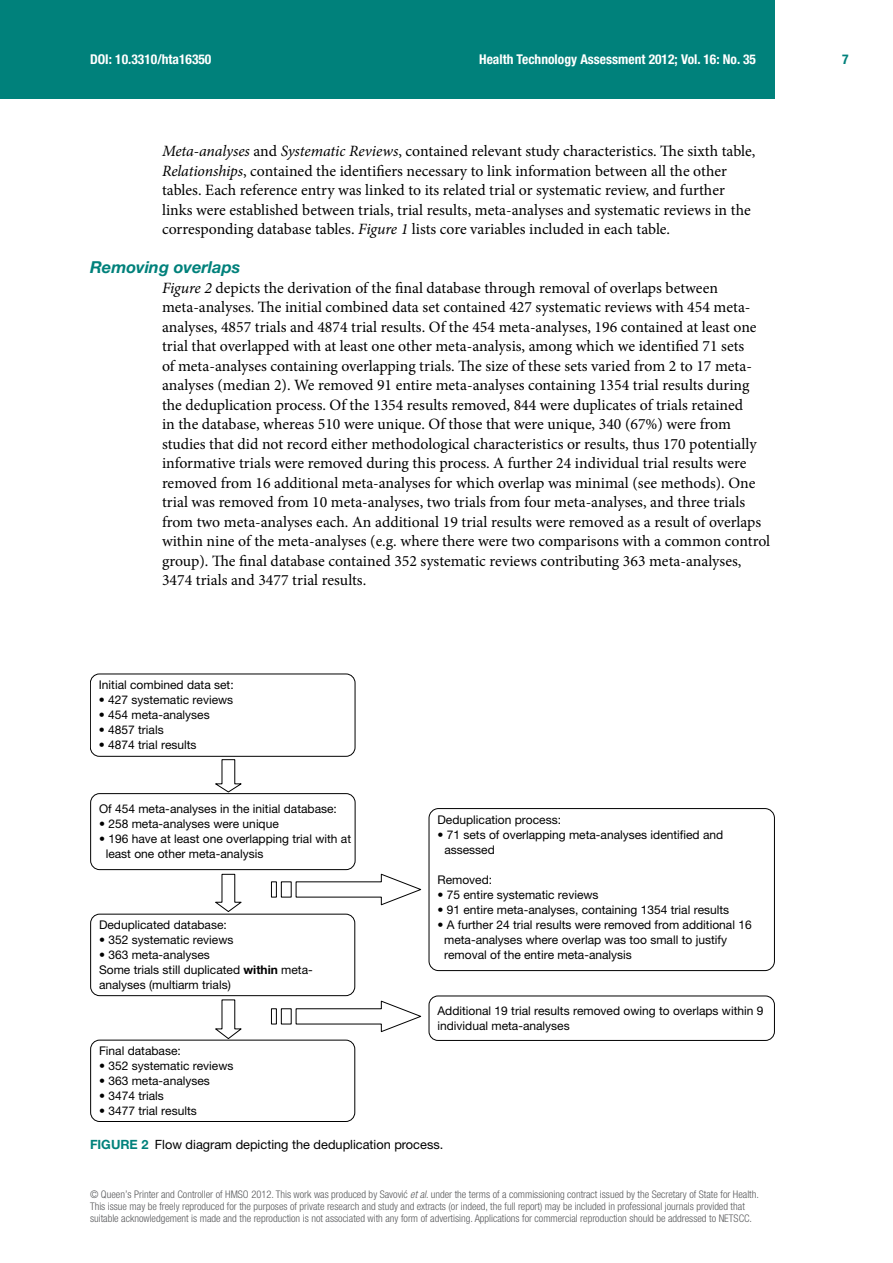
<style>
.page{position:relative;width:893px;height:1263px;background:#fff}
.page>*{position:absolute;margin:0;border:0;box-sizing:border-box;transform-origin:0 0}
.t1{font:italic 700 16.5px "Helvetica Neue LT Pro";color:#00817b}
.t2{font:15.75px/19.5px "Minion Pro";color:#000}
.t3{font:700 condensed 13.5px "Helvetica Neue LT Pro";color:#fff}
.t4{font:700 condensed 13.5px "Helvetica Neue LT Pro";color:#00817b}
.t5{font:12.75px "Helvetica Neue LT Pro";color:#000}
.t6{font:12px/15px "Helvetica Neue";color:#000}
.t7{font:300 condensed 10.5px/12px "Helvetica Neue LT Pro";color:#58595b}
.s1{font-style:italic}
.s2{font-weight:700}
.s3{font-weight:700;color:#00817b}
</style>
<div class="page">
<div style="left:0;top:0;width:774px;height:99px;background:#00817b"></div>
<div style="left:90px;top:674px;width:265px;height:83px;border:1px solid #000;border-radius:9px"></div>
<div style="left:90px;top:793px;width:265px;height:77px;border:1px solid #000;border-radius:9px"></div>
<div style="left:90px;top:914px;width:265px;height:82px;border:1px solid #000;border-radius:9px"></div>
<div style="left:429px;top:995px;width:346px;height:46px;border:1px solid #000;border-radius:9px"></div>
<div style="left:429px;top:808px;width:346px;height:163px;border:1px solid #000;border-radius:10px"></div>
<svg style="left:215px;top:759px;width:27px;height:34px"></svg>
<div style="left:90px;top:1040px;width:265px;height:82px;border:1px solid #000;border-radius:9px"></div>
<svg style="left:215px;top:873px;width:207px;height:166px"></svg>
<p class="t3" style="left:90px;top:51px;width:123px">DOI: 10.3310/hta16350</p>
<p class="t3" style="left:479px;top:51px;width:278px">Health Technology Assessment 2012; Vol. 16: No. 35</p>
<p class="t4" style="left:842px;top:51px;width:8px">7</p>
<p class="t2" style="left:162px;top:141px;width:595px"><span class="s1">Meta-analyses</span> and <span class="s1">Systematic Reviews</span>, contained relevant study characteristics. The sixth table, <span class="s1">Relationships</span>, contained the identifiers necessary to link information between all the other tables. Each reference entry was linked to its related trial or systematic review, and further links were established between trials, trial results, meta-analyses and systematic reviews in the corresponding database tables. <span class="s1">Figure 1</span> lists core variables included in each table.</p>
<p class="t1" style="left:90px;top:257px;width:152px">Removing overlaps</p>
<p class="t2" style="left:162px;top:278px;width:610px"><span class="s1">Figure 2</span> depicts the derivation of the final database through removal of overlaps between meta-analyses. The initial combined data set contained 427 systematic reviews with 454 meta&shy;analyses, 4857 trials and 4874 trial results. Of the 454 meta-analyses, 196 contained at least one trial that overlapped with at least one other meta-analysis, among which we identified 71 sets<br>of meta-analyses containing overlapping trials. The size of these sets varied from 2 to 17 meta&shy;analyses (median 2). We removed 91 entire meta-analyses containing 1354 trial results during the deduplication process. Of the 1354 results removed, 844 were duplicates of trials retained<br>in the database, whereas 510 were unique. Of those that were unique, 340 (67%) were from studies that did not record either methodological characteristics or results, thus 170 potentially informative trials were removed during this process. A further 24 individual trial results were removed from 16 additional meta-analyses for which overlap was minimal (see methods). One trial was removed from 10 meta-analyses, two trials from four meta-analyses, and three trials from two meta-analyses each. An additional 19 trial results were removed as a result of overlaps within nine of the meta-analyses (e.g. where there were two comparisons with a common control group). The final database contained 352 systematic reviews contributing 363 meta-analyses, 3474 trials and 3477 trial results.</p>
<p class="t6" style="left:99px;top:676px;width:136px">Initial combined data set:</p>
<p class="t6" style="left:99px;top:691px;width:136px">• 427 systematic reviews</p>
<p class="t6" style="left:99px;top:706px;width:112px">• 454 meta-analyses</p>
<p class="t6" style="left:99px;top:721px;width:66px">• 4857 trials</p>
<p class="t6" style="left:99px;top:736px;width:99px">• 4874 trial results</p>
<p class="t6" style="left:99px;top:800px;width:239px">Of 454 meta-analyses in the initial database:</p>
<p class="t6" style="left:99px;top:815px;width:181px">• 258 meta-analyses were unique</p>
<p class="t6" style="left:106px;top:830px;width:247px;text-indent:-7px">• 196 have at least one overlapping trial with at least one other meta-analysis</p>
<p class="t6" style="left:99px;top:916px;width:129px">Deduplicated database:</p>
<p class="t6" style="left:99px;top:931px;width:136px">• 352 systematic reviews</p>
<p class="t6" style="left:99px;top:946px;width:215px">• 363 meta-analyses<br>Some trials still duplicated <span class="s2">within</span> meta&shy;analyses (multiarm trials)</p>
<p class="t6" style="left:99px;top:1042px;width:83px">Final database:</p>
<p class="t6" style="left:99px;top:1057px;width:136px">• 352 systematic reviews</p>
<p class="t6" style="left:99px;top:1072px;width:112px">• 363 meta-analyses</p>
<p class="t6" style="left:99px;top:1087px;width:66px">• 3474 trials</p>
<p class="t6" style="left:99px;top:1102px;width:99px">• 3477 trial results</p>
<p class="t6" style="left:437px;top:812px;width:125px">Deduplication process:</p>
<p class="t6" style="left:444px;top:827px;width:280px;text-indent:-7px">• 71 sets of overlapping meta-analyses identified and assessed</p>
<p class="t6" style="left:437px;top:872px;width:56px">Removed:</p>
<p class="t6" style="left:437px;top:887px;width:163px">• 75 entire systematic reviews</p>
<p class="t6" style="left:437px;top:902px;width:293px">• 91 entire meta-analyses, containing 1354 trial results</p>
<p class="t6" style="left:444px;top:917px;width:309px;text-indent:-7px">• A further 24 trial results were removed from additional 16 meta-analyses where overlap was too small to justify removal of the entire meta-analysis</p>
<p class="t6" style="left:437px;top:1002px;width:328px">Additional 19 trial results removed owing to overlaps within 9 individual meta-analyses</p>
<p class="t5" style="left:90px;top:1136px;width:355px"><span class="s3">FIGURE 2</span> Flow diagram depicting the deduplication process.</p>
<p class="t7" style="left:90px;top:1189px;width:670px">© Queen’s Printer and Controller of HMSO 2012. This work was produced by Savović <span class="s1">et al</span>. under the terms of a commissioning contract issued by the Secretary of State for Health.<br>This issue may be freely reproduced for the purposes of private research and study and extracts (or indeed, the full report) may be included in professional journals provided that suitable acknowledgement is made and the reproduction is not associated with any form of advertising. Applications for commercial reproduction should be addressed to NETSCC.</p>
</div>
